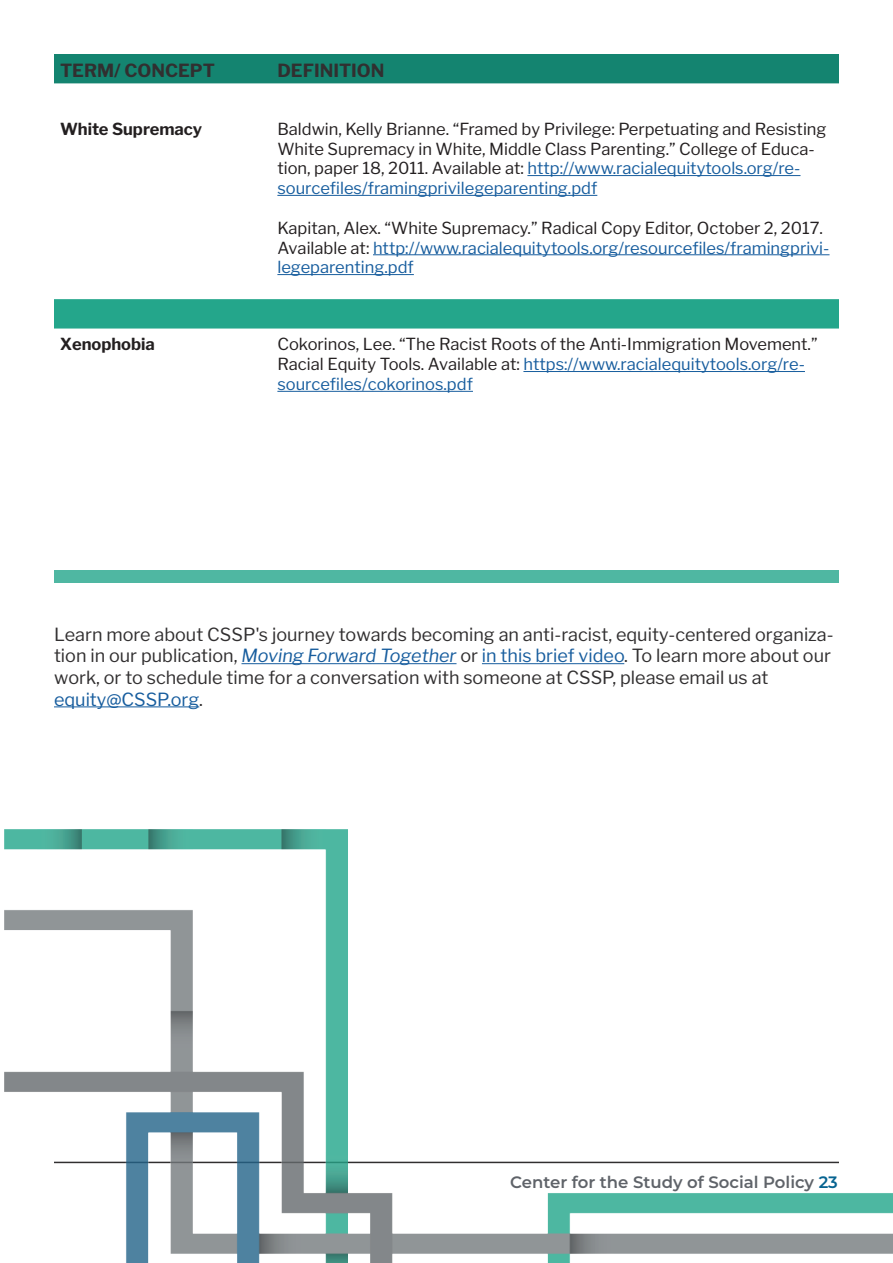
<style>
.page{position:relative;width:893px;height:1263px;background:#fff}
.page>*{position:absolute;margin:0;border:0;box-sizing:border-box;transform-origin:0 0}
.t1{font:18px/21.6px "Libre Franklin";color:#312f30}
.t2{font:700 18px "Libre Franklin";color:#312f30}
.t3{font:16.5px/19.8px "Libre Franklin";color:#231f20}
.t4{font:16.5px/19.8px "Libre Franklin";color:#175d9e}
.t5{font:600 16.5px "Montserrat";color:#5f6369}
.t6{font:700 16.5px "Libre Franklin";color:#231f20}
.s1{color:#175d9e}
.s2{color:#231f20}
.s3{font-style:italic;color:#175d9e}
.s4{color:#076491}
</style>
<div class="page">
<div style="left:54px;top:54px;width:785px;height:29px;background:#148470"></div>
<div style="left:54px;top:299px;width:785px;height:30px;background:#24a68b"></div>
<hr style="left:527px;top:175px;width:273px;height:1px;background:#175d9e">
<hr style="left:277px;top:195px;width:320px;height:1px;background:#175d9e">
<hr style="left:373px;top:254px;width:456px;height:1px;background:#175d9e">
<hr style="left:277px;top:274px;width:137px;height:1px;background:#175d9e">
<hr style="left:523px;top:371px;width:282px;height:1px;background:#175d9e">
<hr style="left:277px;top:391px;width:196px;height:1px;background:#175d9e">
<img style="left:4px;top:829px;width:889px;height:434px">
<hr style="left:241px;top:663px;width:215px;height:1px;background:#175d9e">
<hr style="left:482px;top:663px;width:142px;height:1px;background:#175d9e">
<hr style="left:54px;top:706px;width:145px;height:1px;background:#175d9e">
<div style="left:54px;top:570px;width:785px;height:13px;background:#4fb7a2"></div>
<p class="t2" style="left:60px;top:60px;width:156px">TERM/ CONCEPT</p>
<p class="t2" style="left:277px;top:60px;width:109px">DEFINITION</p>
<p class="t6" style="left:60px;top:119px;width:144px">White Supremacy</p>
<p class="t3" style="left:277px;top:119px;width:551px">Baldwin, Kelly Brianne. “Framed by Privilege: Perpetuating and Resisting White Supremacy in White, Middle Class Parenting.” College of Educa&shy;tion, paper 18, 2011. Available at: <span class="s1">http://www.racialequitytools.org/re&shy;sourcefiles/framingprivilegeparenting.pdf</span></p>
<p class="t4" style="left:277px;top:218px;width:554px"><span class="s2">Kapitan, Alex. “White Supremacy.” Radical Copy Editor, October 2, 2017.<br>Available at:</span> http://www.racialequitytools.org/resourcefiles/framingprivi&shy;legeparenting.pdf</p>
<p class="t6" style="left:60px;top:335px;width:96px">Xenophobia</p>
<p class="t3" style="left:277px;top:335px;width:542px">Cokorinos, Lee. “The Racist Roots of the Anti-Immigration Movement.”<br>Racial Equity Tools. Available at: <span class="s1">https://www.racialequitytools.org/re&shy;sourcefiles/cokorinos.pdf</span></p>
<p class="t1" style="left:54px;top:623px;width:781px">Learn more about CSSP's journey towards becoming an anti-racist, equity-centered organiza&shy;tion in our publication, <span class="s3">Moving Forward Together</span> or <span class="s1">in this brief video</span>. To learn more about our work, or to schedule time for a conversation with someone at CSSP, please email us at <span class="s1">equity@CSSP.org</span>.</p>
<p class="t5" style="left:510px;top:1170px;width:329px">Center for the Study of Social Policy <span class="s4">23</span></p>
</div>
